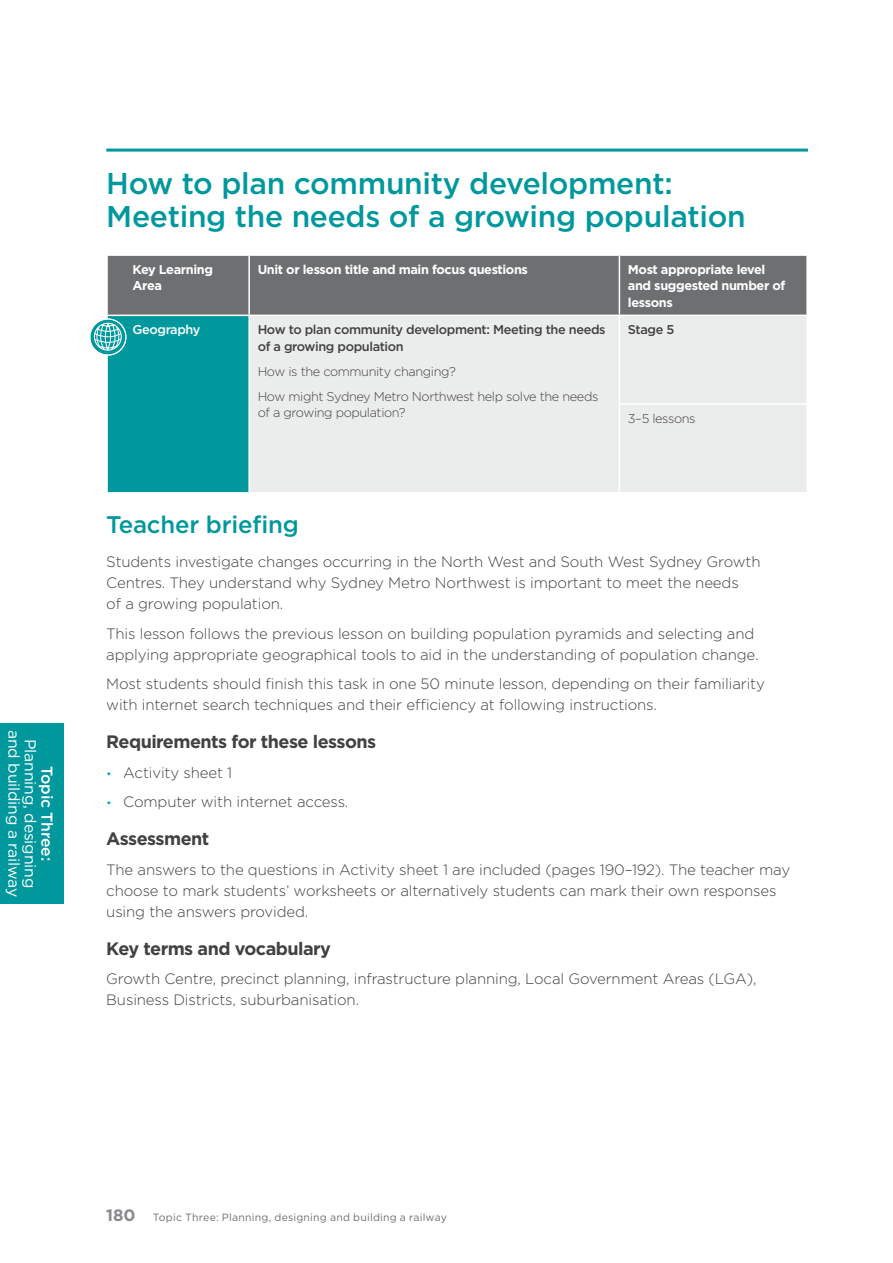
<style>
.page{position:relative;width:893px;height:1263px;background:#fff}
.page>*{position:absolute;margin:0;border:0;box-sizing:border-box;transform-origin:0 0}
.t1{font:500 30px/33px "Gotham";letter-spacing:-.01em;color:#00989d}
.t2{font:500 24px "Gotham";letter-spacing:-.01em;color:#00989d}
.t3{font:700 18px "Gotham";letter-spacing:-.03em;color:#414142}
.t4{font:700 16.5px "Gotham";color:#888a8d}
.t5{font:15.75px/16.5px "Gotham";letter-spacing:-.01em;color:#fff;text-align:center}
.t6{font:500 15.75px "Gotham";letter-spacing:-.01em;color:#fff}
.t7{font:300 15px/21px "Gotham";letter-spacing:-.01em;color:#414142}
.t8{font:300 12.75px/25px "Gotham";letter-spacing:-.03em;color:#414142}
.t9{font:700 12.75px/16.5px "Gotham";letter-spacing:-.03em;color:#fff}
.t10{font:500 12.75px/16.5px "Gotham";letter-spacing:-.03em;color:#414142}
.t11{font:500 12.75px "Gotham";letter-spacing:-.03em;color:#fff}
.t12{font:10.5px "Gotham";letter-spacing:.02em;color:#6d6f71}
.s1{font-size:12px;color:#00a9d9}
</style>
<div class="page">
<div style="left:107px;top:315px;width:142px;height:178px;background:#00989d"></div>
<div style="left:249px;top:315px;width:370px;height:178px;background:#ebecec"></div>
<div style="left:107px;top:255px;width:142px;height:60px;background:#6d6f71"></div>
<div style="left:249px;top:255px;width:370px;height:60px;background:#6d6f71"></div>
<div style="left:619px;top:255px;width:188px;height:60px;background:#6d6f71"></div>
<div style="left:619px;top:315px;width:188px;height:89px;background:#ebecec"></div>
<div style="left:619px;top:404px;width:188px;height:89px;background:#ebecec"></div>
<hr style="left:106px;top:254px;width:143px;height:2px;background:#fff">
<hr style="left:106px;top:256px;width:2px;height:59px;background:#fff">
<hr style="left:249px;top:254px;width:370px;height:2px;background:#fff">
<hr style="left:619px;top:254px;width:189px;height:2px;background:#fff">
<hr style="left:619px;top:256px;width:1px;height:59px;background:#fff">
<hr style="left:806px;top:256px;width:2px;height:59px;background:#fff">
<hr style="left:106px;top:315px;width:143px;height:1px;background:#fff">
<hr style="left:249px;top:315px;width:370px;height:1px;background:#fff">
<hr style="left:619px;top:315px;width:189px;height:1px;background:#fff">
<hr style="left:619px;top:316px;width:1px;height:87px;background:#fff">
<hr style="left:806px;top:316px;width:2px;height:87px;background:#fff">
<hr style="left:619px;top:403px;width:189px;height:2px;background:#fff">
<hr style="left:619px;top:405px;width:1px;height:87px;background:#fff">
<hr style="left:806px;top:405px;width:2px;height:87px;background:#fff">
<hr style="left:106px;top:492px;width:143px;height:2px;background:#fff">
<hr style="left:249px;top:492px;width:370px;height:2px;background:#fff">
<hr style="left:619px;top:492px;width:189px;height:2px;background:#fff">
<hr style="left:106px;top:316px;width:2px;height:88px;background:#fff">
<hr style="left:106px;top:404px;width:2px;height:88px;background:#fff">
<svg style="left:90px;top:319px;width:36px;height:36px"></svg>
<div style="left:89px;top:319px;width:37px;height:36px;border:1px solid #fff;border-radius:50%"></div>
<div style="left:94px;top:323px;width:28px;height:28px;border:1px solid #fff;border-radius:50%"></div>
<svg style="left:94px;top:323px;width:28px;height:27px"></svg>
<div style="left:90px;top:319px;width:36px;height:36px;border:1px solid #fff;border-radius:50%"></div>
<hr style="left:248px;top:256px;width:2px;height:59px;background:#fff">
<hr style="left:248px;top:316px;width:2px;height:88px;background:#fff">
<hr style="left:248px;top:404px;width:2px;height:88px;background:#fff">
<hr style="left:106px;top:149px;width:702px;height:3px;background:#00989d">
<div style="left:0;top:723px;width:64px;height:181px;background:#00989d"></div>
<p class="t5" style="left:39px;top:730px;width:169px;rotate:90deg">Planning, designing and building a railway</p>
<p class="t6" style="left:57px;top:766px;width:97px;rotate:90deg">Topic Three:</p>
<p class="t1" style="left:106px;top:167px;width:641px">How to plan community development:<br>Meeting the needs of a growing population</p>
<p class="t9" style="left:133px;top:261px;width:82px">Key Learning<br>Area</p>
<p class="t9" style="left:258px;top:261px;width:272px">Unit or lesson title and main focus questions</p>
<p class="t9" style="left:628px;top:261px;width:159px">Most appropriate level and suggested number of lessons</p>
<p class="t11" style="left:133px;top:321px;width:69px">Geography</p>
<p class="t10" style="left:258px;top:321px;width:349px">How to plan community development: Meeting the needs of a growing population</p>
<p class="t8" style="left:258px;top:358px;width:342px">How is the community changing?<br>How might Sydney Metro Northwest help solve the needs</p>
<p class="t8" style="left:258px;top:400px;width:150px">of a growing population?</p>
<p class="t10" style="left:628px;top:321px;width:48px">Stage 5</p>
<p class="t8" style="left:628px;top:405px;width:69px">3–5 lessons</p>
<p class="t2" style="left:106px;top:509px;width:194px">Teacher briefng</p>
<p class="t7" style="left:106px;top:551px;width:656px">Students investigate changes occurring in the North West and South West Sydney Growth<br>Centres. They understand why Sydney Metro Northwest is important to meet the needs<br>of a growing population.</p>
<p class="t7" style="left:106px;top:622px;width:654px">This lesson follows the previous lesson on building population pyramids and selecting and applying appropriate geographical tools to aid in the understanding of population change.</p>
<p class="t7" style="left:106px;top:673px;width:660px">Most students should fnish this task in one 50 minute lesson, depending on their familiarity with internet search techniques and their efciency at following instructions.</p>
<p class="t3" style="left:106px;top:730px;width:271px">Requirements for these lessons</p>
<p class="t7" style="left:106px;top:761px;width:128px"><span class="s1">•</span> Activity sheet 1</p>
<p class="t7" style="left:106px;top:791px;width:244px"><span class="s1">•</span> Computer with internet access.</p>
<p class="t3" style="left:106px;top:827px;width:104px">Assessment</p>
<p class="t7" style="left:106px;top:858px;width:685px">The answers to the questions in Activity sheet 1 are included (pages 190–192). The teacher may choose to mark students’ worksheets or alternatively students can mark their own responses using the answers provided.</p>
<p class="t3" style="left:106px;top:936px;width:226px">Key terms and vocabulary</p>
<p class="t7" style="left:106px;top:968px;width:652px">Growth Centre, precinct planning, infrastructure planning, Local Government Areas (LGA),<br>Business Districts, suburbanisation.</p>
<p class="t4" style="left:106px;top:1204px;width:31px">180</p>
<p class="t12" style="left:153px;top:1210px;width:296px">Topic Three: Planning, designing and building a railway</p>
</div>
